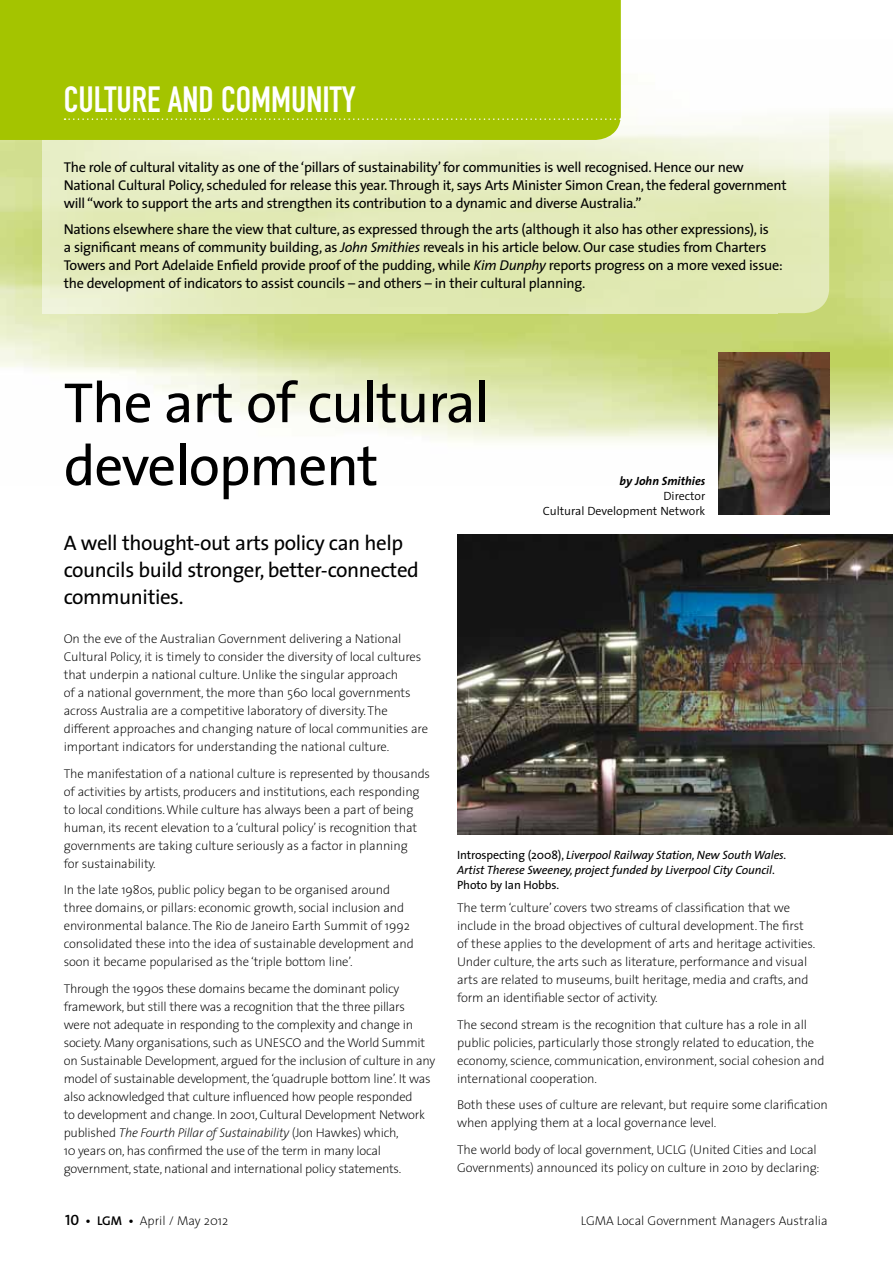
<style>
.page{position:relative;width:893px;height:1263px;background:#fff}
.page>*{position:absolute;margin:0;border:0;box-sizing:border-box;transform-origin:0 0}
.t1{font:57px/63px "The Sans";letter-spacing:-.02em;color:#000}
.t2{font:36px "DIN Engschrift";color:#fff}
.t3{font:21px/27px "The Sans";letter-spacing:-.02em;color:#000}
.t4{font:14.25px/18px "The Sans";letter-spacing:-.02em;color:#000}
.t5{font:200 12.75px/18px "The Sans";letter-spacing:-.01em;color:#000}
.t6{font:italic 12px/15px "The Sans";letter-spacing:-.01em;color:#000}
.t7{font:300 12px/15px "The Sans";color:#000;text-align:right}
.t8{font:italic 700 12px "The Sans";color:#000}
.s1{font-style:italic}
.s2{font-style:normal}
.s3{font-family:"The Sans Semi Bold Caps";font-weight:400;font-size:15px}
.s4{font-weight:600}
</style>
<div class="page">
<img style="left:0;top:112px;width:893px;height:374px">
<div style="left:618px;top:85px;width:211px;height:228px;background:#e1eab4;border-radius:26px"></div>
<svg style="left:43px;top:140px;width:612px;height:173px;fill:#e3ebbb"></svg>
<div style="left:618px;top:85px;width:211px;height:160px;background:linear-gradient(to bottom,#fff,#dbe5a7)"></div>
<div style="left:0;top:0;width:621px;height:140px;background:#a4c400"></div>
<svg style="left:65px;top:118px;width:556px;height:2px"></svg>
<img style="left:719px;top:353px;width:110px;height:161px">
<img style="left:457px;top:535px;width:436px;height:300px">
<h2 class="t2" style="left:64px;top:78px;width:293px">CULTURE AND COMMUNITY</h2>
<p class="t4" style="left:64px;top:157px;width:724px">The role of cultural vitality as one of the ‘pillars of sustainability’ for communities is well recognised. Hence our new<br>National Cultural Policy, scheduled for release this year. Through it, says Arts Minister Simon Crean, the federal government will “work to support the arts and strengthen its contribution to a dynamic and diverse Australia.”</p>
<p class="t4" style="left:64px;top:220px;width:720px">Nations elsewhere share the view that culture, as expressed through the arts (although it also has other expressions), is<br>a significant means of community building, as <span class="s1">John Smithies</span> reveals in his article below. Our case studies from Charters Towers and Port Adelaide Enfield provide proof of the pudding, while <span class="s1">Kim Dunphy</span> reports progress on a more vexed issue: the development of indicators to assist councils – and others – in their cultural planning.</p>
<h1 class="t1" style="left:64px;top:370px;width:427px">The art of cultural development</h1>
<p class="t8" style="left:620px;top:470px;width:87px">by John Smithies</p>
<p class="t7" style="left:543px;top:488px;width:164px">Director<br>Cultural Development Network</p>
<h3 class="t3" style="left:64px;top:529px;width:357px">A well thought-out arts policy can help councils build stronger, better-connected communities.</h3>
<p class="t5" style="left:64px;top:630px;width:366px">On the eve of the Australian Government delivering a National Cultural Policy, it is timely to consider the diversity of local cultures that underpin a national culture. Unlike the singular approach<br>of a national government, the more than 560 local governments across Australia are a competitive laboratory of diversity. The different approaches and changing nature of local communities are important indicators for understanding the national culture.</p>
<p class="t5" style="left:64px;top:764px;width:368px">The manifestation of a national culture is represented by thousands of activities by artists, producers and institutions, each responding to local conditions. While culture has always been a part of being human, its recent elevation to a ‘cultural policy’ is recognition that governments are taking culture seriously as a factor in planning<br>for sustainability.</p>
<p class="t5" style="left:64px;top:881px;width:351px">In the late 1980s, public policy began to be organised around three domains, or pillars: economic growth, social inclusion and environmental balance. The Rio de Janeiro Earth Summit of 1992 consolidated these into the idea of sustainable development and soon it became popularised as the ‘triple bottom line’.</p>
<p class="t5" style="left:64px;top:979px;width:373px">Through the 1990s these domains became the dominant policy framework, but still there was a recognition that the three pillars<br>were not adequate in responding to the complexity and change in society. Many organisations, such as UNESCO and the World Summit on Sustainable Development, argued for the inclusion of culture in any model of sustainable development, the ‘quadruple bottom line’. It was also acknowledged that culture influenced how people responded<br>to development and change. In 2001, Cultural Development Network published <span class="s1">The Fourth Pillar of Sustainability</span> (Jon Hawkes) which,<br>10 years on, has confirmed the use of the term in many local government, state, national and international policy statements.</p>
<p class="t6" style="left:457px;top:847px;width:331px"><span class="s2">Introspecting (2008),</span> Liverpool Railway Station, New South Wales.<br>Artist Therese Sweeney, project funded by Liverpool City Council<span class="s2">.<br>Photo by Ian Hobbs.</span></p>
<p class="t5" style="left:457px;top:899px;width:360px">The term ‘culture’ covers two streams of classification that we include in the broad objectives of cultural development. The first of these applies to the development of arts and heritage activities.<br>Under culture, the arts such as literature, performance and visual arts are related to museums, built heritage, media and crafts, and form an identifiable sector of activity.</p>
<p class="t5" style="left:457px;top:1015px;width:369px">The second stream is the recognition that culture has a role in all public policies, particularly those strongly related to education, the economy, science, communication, environment, social cohesion and international cooperation.</p>
<p class="t5" style="left:457px;top:1096px;width:372px">Both these uses of culture are relevant, but require some clarification when applying them at a local governance level.</p>
<p class="t5" style="left:457px;top:1140px;width:364px">The world body of local government, UCLG (United Cities and Local<br>Governments) announced its policy on culture in 2010 by declaring:</p>
<p class="t5" style="left:65px;top:1212px;width:164px"><span class="s3">10</span> <span class="s4">• LGM •</span> April / May 2012</p>
<p class="t5" style="left:581px;top:1211px;width:248px">LGMA Local Government Managers Australia</p>
</div>
